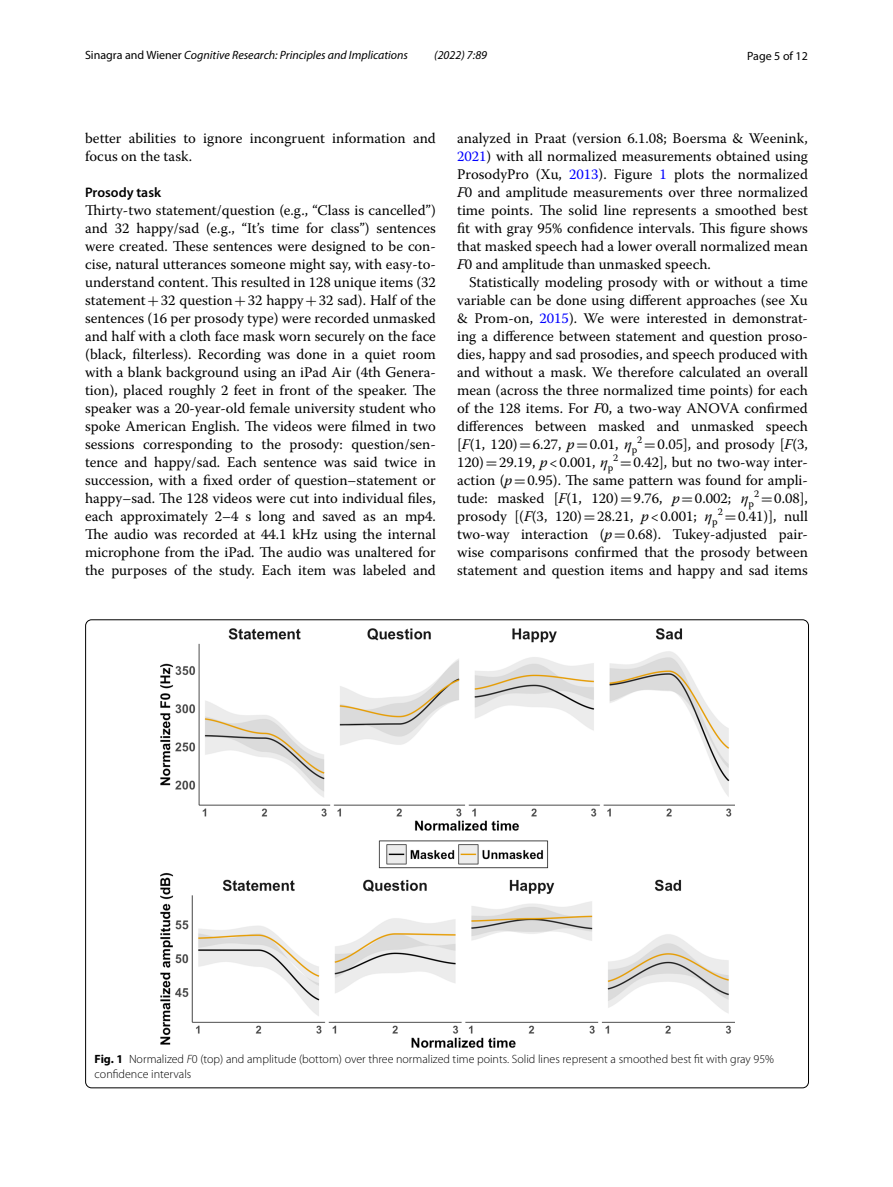
<style>
.page{position:relative;width:893px;height:1187px;background:#fff}
.page>*{position:absolute;margin:0;border:0;box-sizing:border-box;transform-origin:0 0}
.t1{font:14.7px/18px "Warnock Pro";color:#000;text-align:justify}
.t2{font:600 13.8px "Myriad Pro";color:#000}
.t3{font:300 12px/15px "Myriad Pro";color:#000}
.t4{font:italic 12px "Myriad Pro";color:#000}
.t5{font:12px "Myriad Pro";color:#000}
.s1{font-style:normal}
.s2{font-family:"MTSY"}
.s3{color:#00f}
.s4{font-style:italic}
.s5{font-weight:700}
</style>
<div class="page">
<img style="left:160px;top:628px;width:574px;height:419px">
<p class="t4" style="left:85px;top:48px;width:325px"><span class="s1">Sinagra and Wiener</span> Cognitive Research: Principles and Implications</p>
<p class="t4" style="left:434px;top:48px;width:54px">(2022) 7:89</p>
<p class="t5" style="left:747px;top:48px;width:62px">Page 5 of 12</p>
<p class="t1" style="left:85px;top:128px;width:352px">better abilities to ignore incongruent information and focus on the task.</p>
<p class="t2" style="left:85px;top:183px;width:78px">Prosody task</p>
<p class="t1" style="left:85px;top:200px;width:352px">Thirty-two statement/question (e.g., “Class is cancelled”) and 32 happy/sad (e.g., “It’s time for class”) sentences were created. These sentences were designed to be con&shy;cise, natural utterances someone might say, with easy-to&shy;understand content. This resulted in 128 unique items (32 statement<span class="s2">+</span>32 question<span class="s2">+</span>32 happy<span class="s2">+</span>32 sad). Half of the sentences (16 per prosody type) were recorded unmasked and half with a cloth face mask worn securely on the face (black, filterless). Recording was done in a quiet room with a blank background using an iPad Air (4th Genera&shy;tion), placed roughly 2 feet in front of the speaker. The speaker was a 20-year-old female university student who spoke American English. The videos were filmed in two sessions corresponding to the prosody: question/sen&shy;tence and happy/sad. Each sentence was said twice in succession, with a fixed order of question–statement or happy–sad. The 128 videos were cut into individual files, each approximately 2–4 s long and saved as an mp4.<br>The audio was recorded at 44.1 kHz using the internal microphone from the iPad. The audio was unaltered for the purposes of the study. Each item was labeled and</p>
<p class="t1" style="left:457px;top:128px;width:352px">analyzed in Praat (version 6.1.08; Boersma &amp; Weenink, <span class="s3">2021</span>) with all normalized measurements obtained using ProsodyPro (Xu, <span class="s3">2013</span>). Figure <span class="s3">1</span> plots the normalized <span class="s4">F</span>0 and amplitude measurements over three normalized time points. The solid line represents a smoothed best fit with gray 95% confidence intervals. This figure shows that masked speech had a lower overall normalized mean <span class="s4">F</span>0 and amplitude than unmasked speech.</p>
<p class="t1" style="left:457px;top:272px;width:352px;text-indent:12px">Statistically modeling prosody with or without a time variable can be done using different approaches (see Xu &amp; Prom-on, <span class="s3">2015</span>). We were interested in demonstrat&shy;ing a difference between statement and question proso&shy;dies, happy and sad prosodies, and speech produced with and without a mask. We therefore calculated an overall mean (across the three normalized time points) for each of the 128 items. For <span class="s4">F</span>0, a two-way ANOVA confirmed differences between masked and unmasked speech [<span class="s4">F</span>(1, 120)<span class="s2">=</span>6.27, <span class="s4">p</span><span class="s2">=</span>0.01, <span class="s4">η</span><sub>p</sub><sup>2</sup> <span class="s2">=</span>0.05], and prosody [<span class="s4">F</span>(3, 120)<span class="s2">=</span>29.19, <span class="s4">p</span>&lt;0.001, <span class="s4">η</span><sub>p</sub><sup>2</sup> <span class="s2">=</span>0.42], but no two-way inter&shy;action (<span class="s4">p</span><span class="s2">=</span>0.95). The same pattern was found for ampli&shy;tude: masked [<span class="s4">F</span>(1, 120)<span class="s2">=</span>9.76, <span class="s4">p</span><span class="s2">=</span>0.002; <span class="s4">η</span><sub>p</sub><sup>2</sup> <span class="s2">=</span>0.08], prosody [(<span class="s4">F</span>(3, 120)<span class="s2">=</span>28.21, <span class="s4">p</span>&lt;0.001; <span class="s4">η</span><sub>p</sub><sup>2</sup> <span class="s2">=</span>0.41)], null two-way interaction (<span class="s4">p</span><span class="s2">=</span>0.68). Tukey-adjusted pair&shy;wise comparisons confirmed that the prosody between statement and question items and happy and sad items</p>
<p class="t3" style="left:95px;top:1051px;width:681px"><span class="s5">Fig. 1</span> Normalized <span class="s4">F</span>0 (top) and amplitude (bottom) over three normalized time points. Solid lines represent a smoothed best fit with gray 95% confidence intervals</p>
</div>
